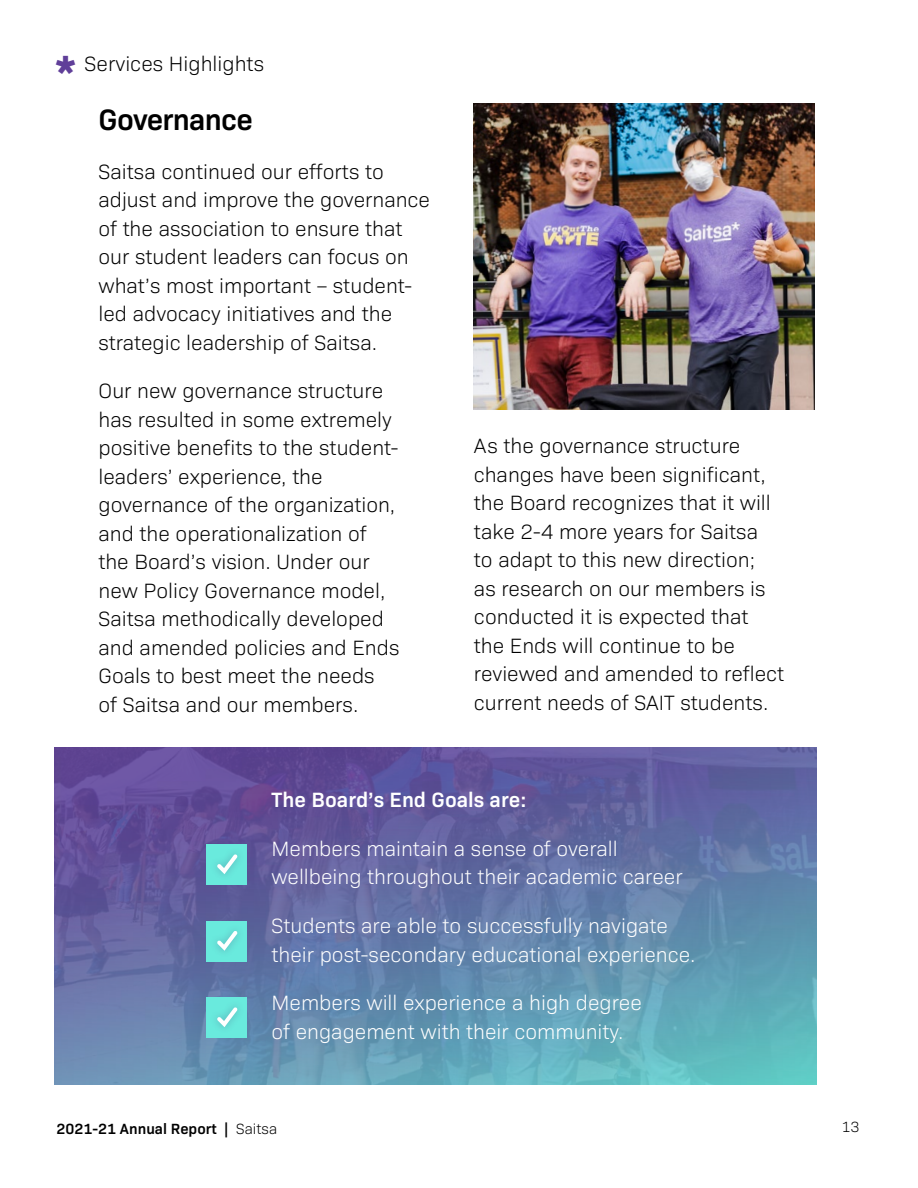
<style>
.page{position:relative;width:918px;height:1188px;background:#fff}
.page>*{position:absolute;margin:0;border:0;box-sizing:border-box;transform-origin:0 0}
.t1{font:600 30px "Bio Sans";letter-spacing:-.025em;color:#000}
.t2{font:300 21px/28.5px "Bio Sans";color:#000}
.t3{font:300 21px/28.5px "Bio Sans";color:#fff}
.t4{font:600 21px "Bio Sans";color:#fff}
.t5{font:600 15px "Bio Sans";color:#000}
.t6{font:300 15px "Bio Sans";color:#000}
.s1{font-weight:300}
</style>
<div class="page">
<img style="left:474px;top:103px;width:340px;height:306px">
<svg style="left:54px;top:747px;width:762px;height:337px;background:#6278a8"></svg>
<div style="left:207px;top:844px;width:40px;height:41px;background:#69eadd"></div>
<svg style="left:217px;top:854px;width:21px;height:20px"></svg>
<div style="left:207px;top:921px;width:40px;height:40px;background:#69eadd"></div>
<svg style="left:217px;top:931px;width:21px;height:20px"></svg>
<div style="left:207px;top:998px;width:40px;height:40px;background:#69eadd"></div>
<svg style="left:217px;top:1007px;width:21px;height:20px"></svg>
<p class="t2" style="left:85px;top:48px;width:181px">Services Highlights</p>
<h1 class="t1" style="left:98px;top:97px;width:156px">Governance</h1>
<p class="t2" style="left:98px;top:156px;width:333px">Saitsa continued our efforts to adjust and improve the governance of the association to ensure that our student leaders can focus on what’s most important – student&shy;led advocacy initiatives and the strategic leadership of Saitsa.</p>
<p class="t2" style="left:98px;top:375px;width:303px">Our new governance structure has resulted in some extremely positive benefits to the student&shy;leaders’ experience, the governance of the organization, and the operationalization of the Board’s vision. Under our new Policy Governance model,<br>Saitsa methodically developed and amended policies and Ends<br>Goals to best meet the needs<br>of Saitsa and our members.</p>
<p class="t2" style="left:474px;top:430px;width:312px">As the governance structure changes have been significant, the Board recognizes that it will take 2-4 more years for Saitsa<br>to adapt to this new direction;<br>as research on our members is conducted it is expected that<br>the Ends will continue to be reviewed and amended to reflect current needs of SAIT students.</p>
<p class="t4" style="left:272px;top:784px;width:256px">The Board’s End Goals are:</p>
<p class="t3" style="left:272px;top:833px;width:413px">Members maintain a sense of overall wellbeing throughout their academic career</p>
<p class="t3" style="left:272px;top:910px;width:425px">Students are able to successfully navigate their post-secondary educational experience.</p>
<p class="t3" style="left:272px;top:987px;width:372px">Members will experience a high degree of engagement with their community.</p>
<p class="t5" style="left:57px;top:1117px;width:222px">2021-21 Annual Report | <span class="s1">Saitsa</span></p>
<p class="t6" style="left:842px;top:1116px;width:20px">13</p>
</div>
